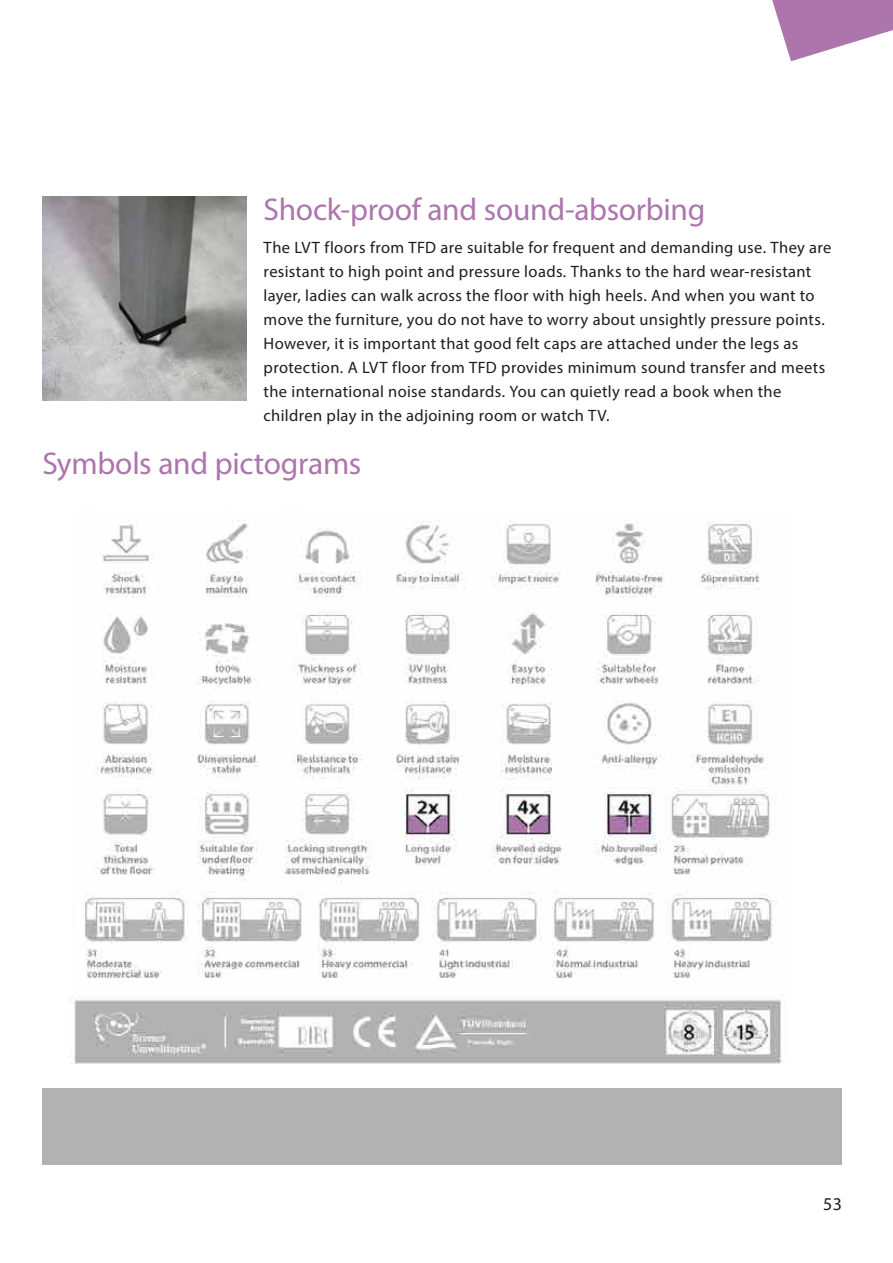
<style>
.page{position:relative;width:893px;height:1263px;background:#fff}
.page>*{position:absolute;margin:0;border:0;box-sizing:border-box;transform-origin:0 0}
.t1{font:31.5px "Myriad Pro";letter-spacing:-.01em;color:#ac76ad}
.t2{font:18px "Myriad Pro";color:#1d1d1b}
.t3{font:16.5px/24px "Myriad Pro";letter-spacing:.02em;color:#1d1d1b}
</style>
<div class="page">
<img style="left:43px;top:196px;width:204px;height:204px">
<img style="left:68px;top:520px;width:717px;height:543px">
<svg style="left:772px;top:0;width:121px;height:61px"></svg>
<div style="left:43px;top:1089px;width:799px;height:76px;background:#b3b2b2"></div>
<h1 class="t1" style="left:264px;top:190px;width:443px">Shock-proof and sound-absorbing</h1>
<p class="t3" style="left:264px;top:235px;width:569px">The LVT floors from TFD are suitable for frequent and demanding use. They are resistant to high point and pressure loads. Thanks to the hard wear-resistant layer, ladies can walk across the floor with high heels. And when you want to move the furniture, you do not have to worry about unsightly pressure points.<br>However, it is important that good felt caps are attached under the legs as protection. A LVT floor from TFD provides minimum sound transfer and meets the international noise standards. You can quietly read a book when the children play in the adjoining room or watch TV.</p>
<h1 class="t1" style="left:43px;top:444px;width:320px">Symbols and pictograms</h1>
<p class="t2" style="left:823px;top:1193px;width:20px">53</p>
</div>
